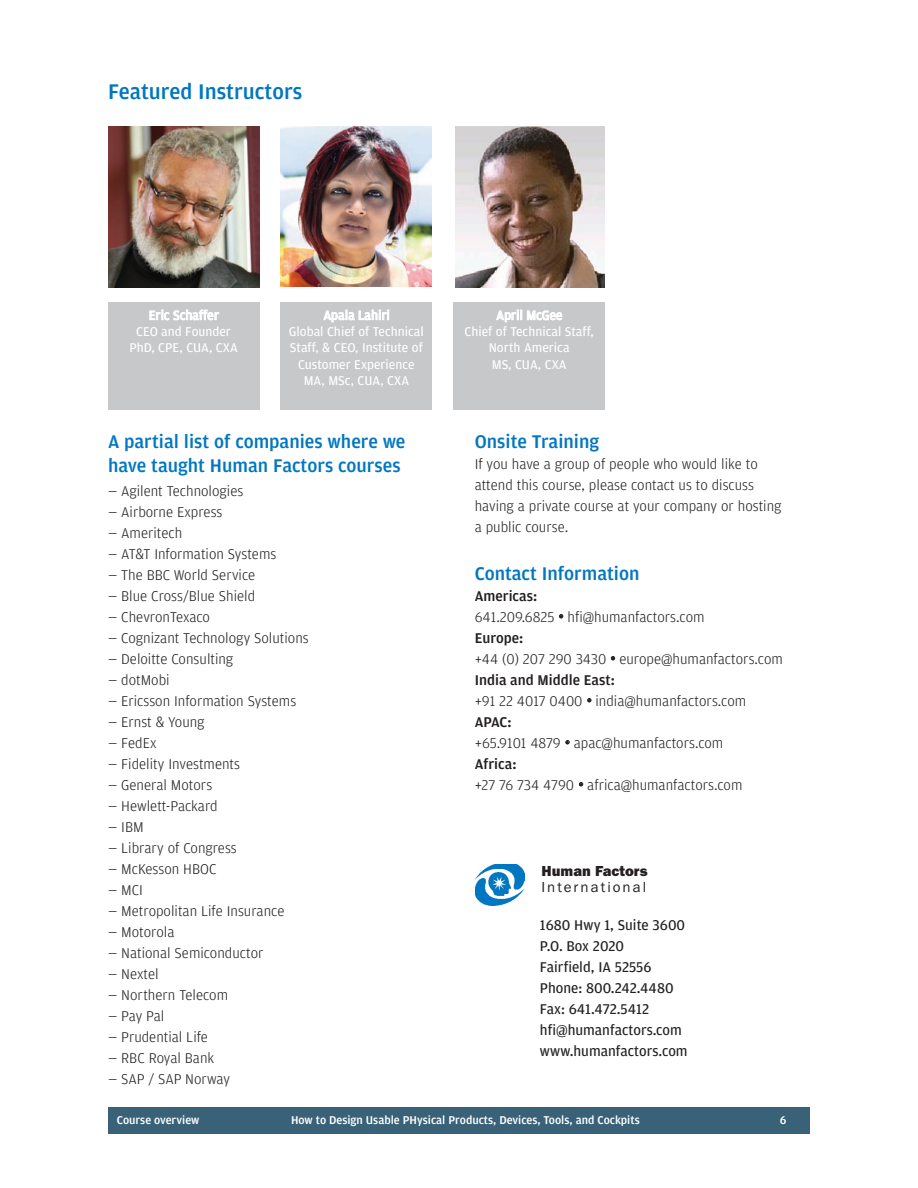
<style>
.page{position:relative;width:918px;height:1188px;background:#fff}
.page>*{position:absolute;margin:0;border:0;box-sizing:border-box;transform-origin:0 0}
.t1{font:500 22.5px "Amplitude";color:#0077c0}
.t2{font:500 19.5px/24px "Amplitude";color:#0077c0}
.t3{font:300 15px/21px "Amplitude";color:#231f20}
.t4{font:15px/21px "Amplitude";color:#231f20}
.t5{font:15px "Franklin Gothic";letter-spacing:.135em;color:#231f20}
.t6{font:800 15px "Franklin Gothic";color:#231f20}
.t7{font:13.5px/16.4px "Amplitude";color:#fff;text-align:center}
.t8{font:500 12px "Amplitude";color:#fff}
.s1{font-weight:500}
.s2{font-size:16.5px}
</style>
<div class="page">
<div style="left:108px;top:1107px;width:702px;height:27px;background:#396177"></div>
<img style="left:108px;top:126px;width:151px;height:161px">
<img style="left:281px;top:126px;width:150px;height:161px">
<img style="left:455px;top:126px;width:150px;height:162px">
<img style="left:475px;top:864px;width:50px;height:41px">
<div style="left:108px;top:302px;width:151px;height:108px;background:#c7c8ca"></div>
<div style="left:281px;top:302px;width:151px;height:108px;background:#c7c8ca"></div>
<div style="left:454px;top:302px;width:151px;height:108px;background:#c7c8ca"></div>
<h1 class="t1" style="left:108px;top:78px;width:196px">Featured Instructors</h1>
<p class="t7" style="left:129px;top:307px;width:110px">Eric Schaffer<br>CEO and Founder<br>PhD, CPE, CUA, CXA</p>
<p class="t7" style="left:289px;top:307px;width:137px">Apala Lahiri<br>Global Chief of Technical<br>Staff, &amp; CEO, Institute of<br>Customer Experience<br>MA, MSc, CUA, CXA</p>
<p class="t7" style="left:465px;top:307px;width:131px">April McGee<br>Chief of Technical Staff,<br>North America<br>MS, CUA, CXA</p>
<h2 class="t2" style="left:108px;top:429px;width:299px">A partial list of companies where we have taught Human Factors courses</h2>
<p class="t3" style="left:108px;top:480px;width:137px">— Agilent Technologies</p>
<p class="t3" style="left:108px;top:501px;width:116px">— Airborne Express</p>
<p class="t3" style="left:108px;top:522px;width:76px">— Ameritech</p>
<p class="t3" style="left:108px;top:543px;width:170px">— AT&amp;T Information Systems</p>
<p class="t3" style="left:108px;top:564px;width:149px">— The BBC World Service</p>
<p class="t3" style="left:108px;top:585px;width:149px">— Blue Cross/Blue Shield</p>
<p class="t3" style="left:108px;top:606px;width:104px">— ChevronTexaco</p>
<p class="t3" style="left:108px;top:627px;width:202px">— Cognizant Technology Solutions</p>
<p class="t3" style="left:108px;top:648px;width:127px">— Deloitte Consulting</p>
<p class="t3" style="left:108px;top:669px;width:63px">— dotMobi</p>
<p class="t3" style="left:108px;top:690px;width:190px">— Ericsson Information Systems</p>
<p class="t3" style="left:108px;top:711px;width:98px">— Ernst &amp; Young</p>
<p class="t3" style="left:108px;top:732px;width:50px">— FedEx</p>
<p class="t3" style="left:108px;top:753px;width:134px">— Fidelity Investments</p>
<p class="t3" style="left:108px;top:774px;width:106px">— General Motors</p>
<p class="t3" style="left:108px;top:795px;width:111px">— Hewlett-Packard</p>
<p class="t3" style="left:108px;top:816px;width:37px">— IBM</p>
<p class="t3" style="left:108px;top:837px;width:130px">— Library of Congress</p>
<p class="t3" style="left:108px;top:858px;width:110px">— McKesson HBOC</p>
<p class="t3" style="left:108px;top:879px;width:37px">— MCI</p>
<p class="t3" style="left:108px;top:900px;width:178px">— Metropolitan Life Insurance</p>
<p class="t3" style="left:108px;top:921px;width:68px">— Motorola</p>
<p class="t3" style="left:108px;top:942px;width:157px">— National Semiconductor</p>
<p class="t3" style="left:108px;top:963px;width:52px">— Nextel</p>
<p class="t3" style="left:108px;top:984px;width:122px">— Northern Telecom</p>
<p class="t3" style="left:108px;top:1005px;width:58px">— Pay Pal</p>
<p class="t3" style="left:108px;top:1026px;width:102px">— Prudential Life</p>
<p class="t3" style="left:108px;top:1047px;width:108px">— RBC Royal Bank</p>
<p class="t3" style="left:108px;top:1068px;width:124px">— SAP / SAP Norway</p>
<h2 class="t2" style="left:475px;top:429px;width:126px">Onsite Training</h2>
<p class="t3" style="left:475px;top:453px;width:308px">If you have a group of people who would like to attend this course, please contact us to discuss having a private course at your company or hosting a public course.</p>
<h2 class="t2" style="left:475px;top:561px;width:166px">Contact Information</h2>
<p class="t3" style="left:475px;top:585px;width:310px"><span class="s1">Americas:<br></span>641.209.6825 <span class="s2">•</span> hfi@humanfactors.com<br><span class="s1">Europe:<br></span>+44 (0) 207 290 3430 <span class="s2">•</span> europe@humanfactors.com<br><span class="s1">India and Middle East:<br></span>+91 22 4017 0400 <span class="s2">•</span> india@humanfactors.com<br><span class="s1">APAC:<br></span>+65.9101 4879 <span class="s2">•</span> apac@humanfactors.com<br><span class="s1">Africa:<br></span>+27 76 734 4790 <span class="s2">•</span> africa@humanfactors.com</p>
<p class="t6" style="left:542px;top:862px;width:108px">Human Factors</p>
<p class="t5" style="left:542px;top:879px;width:106px">International</p>
<p class="t4" style="left:540px;top:914px;width:149px">1680 Hwy 1, Suite 3600<br>P.O. Box 2020<br>Fairfield, IA 52556<br>Phone: 800.242.4480<br>Fax: 641.472.5412 hfi@humanfactors.com www.humanfactors.com</p>
<p class="t8" style="left:117px;top:1113px;width:84px">Course overview</p>
<p class="t8" style="left:291px;top:1113px;width:350px">How to Design Usable PHysical Products, Devices, Tools, and Cockpits</p>
<p class="t8" style="left:780px;top:1113px;width:8px">6</p>
</div>
